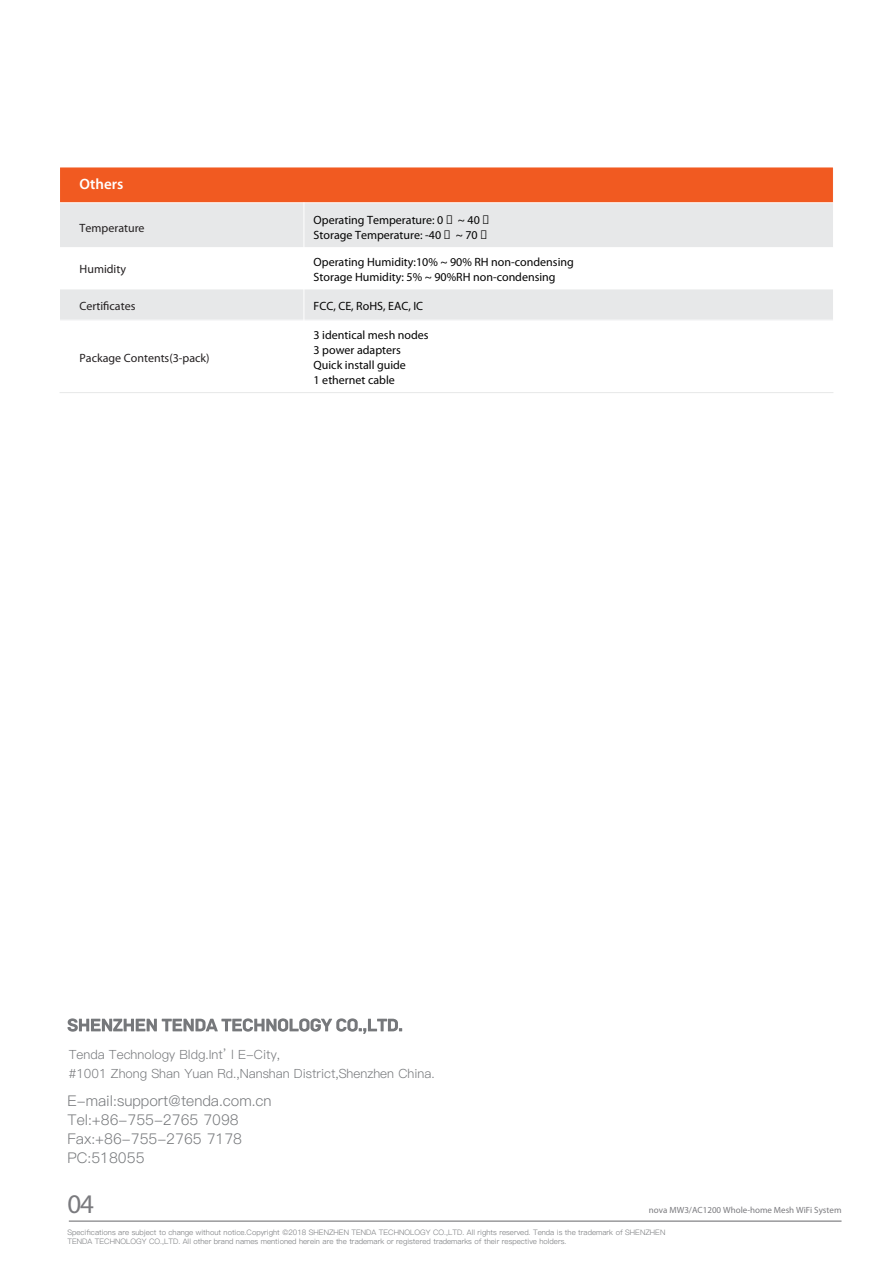
<style>
.page{position:relative;width:893px;height:1263px;background:#fff}
.page>*{position:absolute;margin:0;border:0;box-sizing:border-box;transform-origin:0 0}
.t1{font:27px "Myriad Pro";color:#7a7a7e}
.t2{font:600 15px "Myriad Pro";color:#fff}
.t3{font:14.7px/19px "Ping Fang SC Regular";color:#76787b}
.t4{font:12.6px/19.4px "Ping Fang SC Regular";color:#76787b}
.t5{font:12px/15px "Myriad Pro";color:#030303}
.t6{font:12px "Myriad Pro";color:#231f20}
.t7{font:9px "Myriad Pro";color:#7a7a7e}
.t8{font:7.5px/9px "Ping Fang SC Regular";color:#76787b}
.s1{font-family:"Droid Sans Fallback"}
</style>
<div class="page">
<hr style="left:69px;top:1221px;width:772px;height:1px;background:#656568">
<svg style="left:68px;top:1018px;width:334px;height:16px"></svg>
<div style="left:60px;top:202px;width:773px;height:46px;background:#e7e8e9"></div>
<div style="left:60px;top:289px;width:773px;height:31px;background:#e7e8e9"></div>
<div style="left:60px;top:167px;width:773px;height:36px;background:#f15a21"></div>
<hr style="left:60px;top:289px;width:773px;height:1px;background:#fff">
<hr style="left:60px;top:247px;width:773px;height:1px;background:#fff">
<hr style="left:60px;top:202px;width:773px;height:1px;background:#fff">
<hr style="left:304px;top:202px;width:1px;height:191px;background:#fff">
<hr style="left:60px;top:392px;width:773px;height:1px;background:#e7e8e9">
<h2 class="t2" style="left:80px;top:175px;width:45px">Others</h2>
<h3 class="t6" style="left:80px;top:222px;width:67px">Temperature</h3>
<h3 class="t5" style="left:314px;top:213px;width:180px">Operating Temperature: 0<span class="s1">℃</span> ~ 40<span class="s1">℃<br></span>Storage Temperature: -40<span class="s1">℃</span> ~ 70<span class="s1">℃</span></h3>
<h3 class="t6" style="left:80px;top:263px;width:48px">Humidity</h3>
<h3 class="t5" style="left:314px;top:255px;width:262px">Operating Humidity:10% ~ 90% RH non-condensing<br>Storage Humidity: 5% ~ 90%RH non-condensing</h3>
<h3 class="t6" style="left:80px;top:300px;width:57px">Certificates</h3>
<h3 class="t5" style="left:314px;top:299px;width:111px">FCC, CE, RoHS, EAC, IC</h3>
<h3 class="t6" style="left:80px;top:352px;width:132px">Package Contents(3-pack)</h3>
<h3 class="t5" style="left:314px;top:328px;width:117px">3 identical mesh nodes<br>3 power adapters<br>Quick install guide<br>1 ethernet cable</h3>
<h3 class="t4" style="left:69px;top:1045px;width:367px">Tenda Technology Bldg.Int’ l E-City,<br>#1001 Zhong Shan Yuan Rd.,Nanshan District,Shenzhen China.</h3>
<h3 class="t3" style="left:68px;top:1091px;width:206px">E-mail:support@tenda.com.cn<br>Tel:+86-755-2765 7098<br>Fax:+86-755-2765 7178<br>PC:518055</h3>
<h1 class="t1" style="left:68px;top:1190px;width:28px">04</h1>
<p class="t7" style="left:649px;top:1206px;width:194px">nova MW3/AC1200 Whole-home Mesh WiFi System</p>
<p class="t8" style="left:68px;top:1228px;width:599px">Specifications are subject to change without notice.Copyright ©2018 SHENZHEN TENDA TECHNOLOGY CO.,LTD. All rights reserved. Tenda is the trademark of SHENZHEN<br>TENDA TECHNOLOGY CO.,LTD. All other brand names mentioned herein are the trademark or registered trademarks of their respective holders.</p>
</div>
